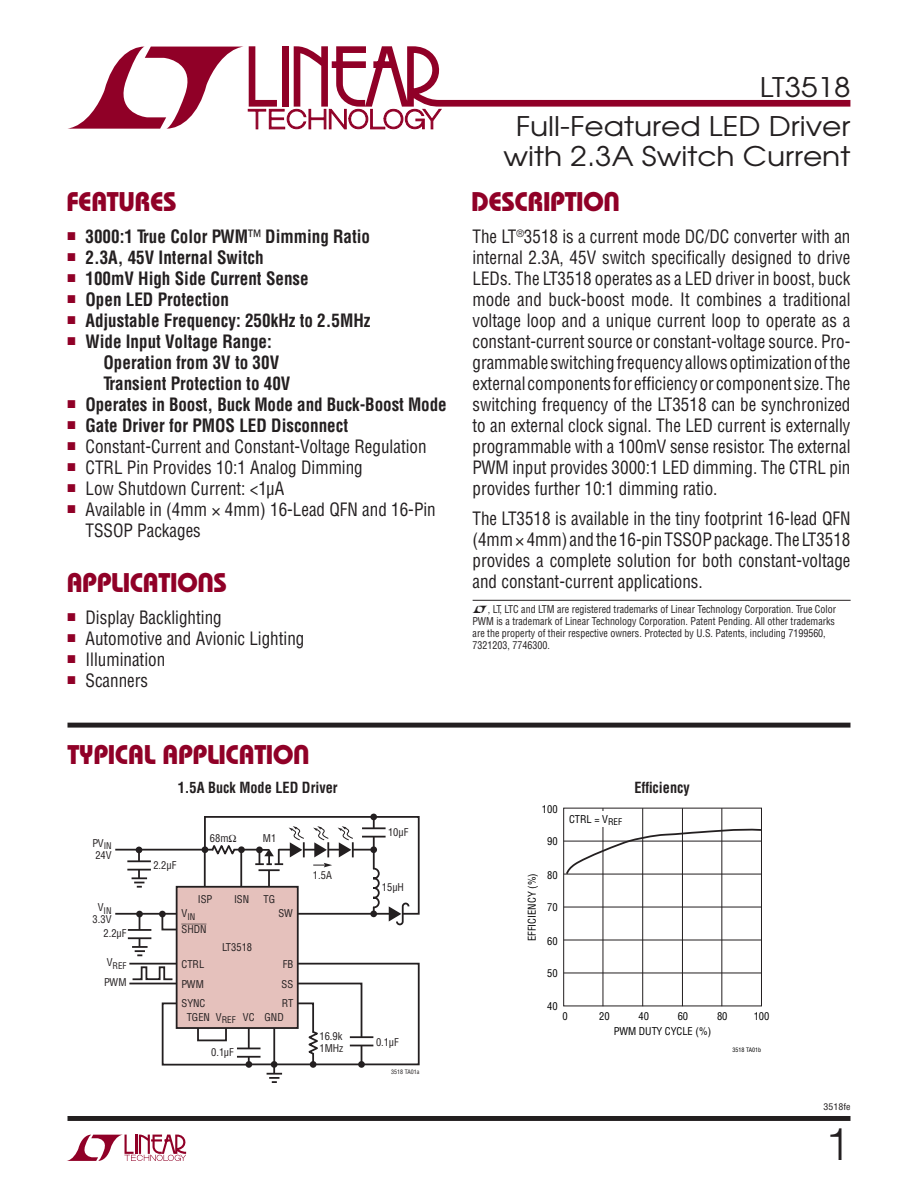
<style>
.page{position:relative;width:918px;height:1188px;background:#fff}
.page>*{position:absolute;margin:0;border:0;box-sizing:border-box;transform-origin:0 0}
.t1{font:300 45px "Helvetica";color:#231f20}
.t2{font:27px/30px "Avant Garde";color:#231f20;text-align:center;scale:1.1 1}
.t3{font:27px "Linear Bauhaus";letter-spacing:-.02em;color:#900027}
.t4{font:18px/21px "Linear Helv Cond";color:#231f20;text-align:justify;scale:.95 1}
.t5{font:700 18px/21px "Linear Helv Cond";color:#231f20;scale:.95 1}
.t6{font:700 15px "Linear Helv Cond";color:#231f20;scale:.95 1}
.t7{font:10.5px/12px "Linear Helv Cond";color:#231f20;scale:.95 1}
.t8{font:10.5px/19.5px "Linear Helv Cond";color:#231f20}
.t9{font:10.5px "Linear Helv Cond";color:#000}
.t10{font:10.5px "Linear Helv Cond Ovr";color:#231f20}
.t11{font:9px "Linear Helv Cond";color:#231f20}
.t12{font:9px "Linear Helv Cond";color:#231f20;scale:1.1 1}
.t13{font:6px "Linear Helv Cond";color:#231f20}
.t14{font:6px "Linear Helv Cond";color:#000}
.s1{font-weight:400}
</style>
<div class="page">
<svg style="left:67px;top:1135px;width:119px;height:26px"></svg>
<div style="left:68px;top:1116px;width:782px;height:5px;background:#231f20"></div>
<svg style="left:68px;top:46px;width:782px;height:83px"></svg>
<hr style="left:473px;top:600px;width:378px;height:1px;background:#231f20">
<div style="left:370px;top:814px;width:7px;height:6px;background:#231f20;border-radius:50%"></div>
<hr style="left:139px;top:916px;width:1px;height:33px;background:#231f20">
<svg style="left:132px;top:946px;width:16px;height:10px"></svg>
<div style="left:137px;top:930px;width:5px;height:8px;background:#fff"></div>
<hr style="left:128px;top:937px;width:23px;height:2px;background:#231f20">
<div style="left:177px;top:887px;width:121px;height:141px;background:#e5c1bc"></div>
<svg style="left:115px;top:815px;width:305px;height:116px"></svg>
<hr style="left:362px;top:827px;width:24px;height:2px;background:#231f20">
<hr style="left:362px;top:836px;width:24px;height:2px;background:#231f20">
<svg style="left:129px;top:962px;width:291px;height:121px"></svg>
<div style="left:563px;top:808px;width:199px;height:198px;border:1px solid #231f20"></div>
<hr style="left:564px;top:973px;width:197px;height:1px;background:#231f20">
<hr style="left:564px;top:940px;width:197px;height:1px;background:#231f20">
<hr style="left:564px;top:907px;width:197px;height:1px;background:#231f20">
<hr style="left:603px;top:808px;width:1px;height:198px;background:#231f20">
<hr style="left:642px;top:808px;width:1px;height:198px;background:#231f20">
<hr style="left:682px;top:808px;width:1px;height:198px;background:#231f20">
<hr style="left:722px;top:808px;width:1px;height:198px;background:#231f20">
<svg style="left:564px;top:828px;width:198px;height:48px"></svg>
<div style="left:566px;top:812px;width:49px;height:15px;background:#fff"></div>
<div style="left:68px;top:723px;width:782px;height:5px;background:#231f20"></div>
<h2 class="t2" style="left:760px;top:75px;width:84px">LT3518</h2>
<h2 class="t3" style="left:67px;top:192px;width:112px">FEATURES</h2>
<p class="t5" style="left:68px;top:228px;width:320px"><sup>■</sup> 3000:1 True Color PWM<span class="s1">™</span> Dimming Ratio</p>
<p class="t5" style="left:68px;top:249px;width:208px"><sup>■</sup> 2.3A, 45V Internal Switch</p>
<p class="t5" style="left:68px;top:270px;width:255px"><sup>■</sup> 100mV High Side Current Sense</p>
<p class="t5" style="left:68px;top:291px;width:171px"><sup>■</sup> Open LED Protection</p>
<p class="t5" style="left:68px;top:312px;width:320px"><sup>■</sup> Adjustable Frequency: 250kHz to 2.5MHz</p>
<p class="t5" style="left:103px;top:333px;width:198px;text-indent:-36px"><sup>■</sup> Wide Input Voltage Range:<br>Operation from 3V to 30V<br>Transient Protection to 40V</p>
<p class="t5" style="left:68px;top:396px;width:401px"><sup>■</sup> Operates in Boost, Buck Mode and Buck-Boost Mode</p>
<p class="t5" style="left:68px;top:417px;width:297px"><sup>■</sup> Gate Driver for PMOS LED Disconnect</p>
<p class="t4" style="left:68px;top:438px;width:380px"><sup>■</sup> Constant-Current and Constant-Voltage Regulation</p>
<p class="t4" style="left:68px;top:459px;width:312px"><sup>■</sup> CTRL Pin Provides 10:1 Analog Dimming</p>
<p class="t4" style="left:68px;top:480px;width:230px"><sup>■</sup> Low Shutdown Current: &lt;1μA</p>
<p class="t4" style="left:86px;top:501px;width:370px;text-indent:-18px"><sup>■</sup> Available in (4mm 4mm) 16-Lead QFN and 16-Pin<br>TSSOP Packages</p>
<h2 class="t3" style="left:66px;top:572px;width:162px">APPLICATIONS</h2>
<p class="t4" style="left:68px;top:609px;width:164px"><sup>■</sup> Display Backlighting</p>
<p class="t4" style="left:68px;top:630px;width:251px"><sup>■</sup> Automotive and Avionic Lighting</p>
<p class="t4" style="left:68px;top:651px;width:104px"><sup>■</sup> Illumination</p>
<p class="t4" style="left:68px;top:672px;width:86px"><sup>■</sup> Scanners</p>
<h2 class="t3" style="left:68px;top:745px;width:244px">TYPICAL APPLICATION</h2>
<h2 class="t2" style="left:504px;top:114px;width:317px">Full-Featured LED Driver with 2.3A Switch Current</h2>
<h2 class="t3" style="left:471px;top:192px;width:151px">DESCRIPTION</h2>
<p class="t4" style="left:472px;top:228px;width:399px">The LT<sup>®</sup>3518 is a current mode DC/DC converter with an internal 2.3A, 45V switch specifically designed to drive LEDs. The LT3518 operates as a LED driver in boost, buck mode and buck-boost mode. It combines a traditional voltage loop and a unique current loop to operate as a constant-current source or constant-voltage source. Pro&shy;grammable switching frequency allows optimization of the external components for efficiency or component size. The switching frequency of the LT3518 can be synchronized to an external clock signal. The LED current is externally programmable with a 100mV sense resistor. The external PWM input provides 3000:1 LED dimming. The CTRL pin provides further 10:1 dimming ratio.</p>
<p class="t4" style="left:472px;top:510px;width:399px">The LT3518 is available in the tiny footprint 16-lead QFN (4mm 4mm) and the 16-pin TSSOP package. The LT3518 provides a complete solution for both constant-voltage and constant-current applications.</p>
<p class="t7" style="left:473px;top:605px;width:384px;text-indent:15px">, LT, LTC and LTM are registered trademarks of Linear Technology Corporation. True Color PWM is a trademark of Linear Technology Corporation. Patent Pending. All other trademarks are the property of their respective owners. Protected by U.S. Patents, including 7199560, 7321203, 7746300.</p>
<p class="t6" style="left:178px;top:783px;width:170px">1.5A Buck Mode LED Driver</p>
<p class="t6" style="left:634px;top:782px;width:60px">Efficiency</p>
<p class="t8" style="left:92px;top:839px;width:21px;line-height:12px">PV<sub>IN<br></sub>24V</p>
<p class="t11" style="left:98px;top:907px;width:15px"><sup>V</sup>IN</p>
<p class="t8" style="left:93px;top:911px;width:20px">3.3V</p>
<p class="t8" style="left:103px;top:925px;width:25px">2.2μF</p>
<p class="t11" style="left:107px;top:962px;width:21px"><sup>V</sup>REF</p>
<p class="t8" style="left:104px;top:974px;width:24px">PWM</p>
<p class="t8" style="left:153px;top:856px;width:25px">2.2μF</p>
<p class="t8" style="left:210px;top:830px;width:28px">68mΩ</p>
<p class="t8" style="left:263px;top:830px;width:15px">M1</p>
<p class="t8" style="left:198px;top:890px;width:16px">ISP</p>
<p class="t8" style="left:234px;top:890px;width:17px">ISN</p>
<p class="t8" style="left:264px;top:890px;width:13px">TG</p>
<p class="t8" style="left:278px;top:905px;width:16px">SW</p>
<p class="t11" style="left:182px;top:913px;width:15px"><sup>V</sup>IN</p>
<p class="t10" style="left:182px;top:923px;width:27px">SHDN</p>
<p class="t8" style="left:182px;top:956px;width:25px">CTRL<br>PWM<br>SYNC</p>
<p class="t8" style="left:282px;top:956px;width:13px;text-align:justify">FB SS RT</p>
<p class="t8" style="left:222px;top:939px;width:32px">LT3518</p>
<p class="t8" style="left:216px;top:1008px;width:40px">V<sub>REF</sub> VC</p>
<p class="t8" style="left:187px;top:1008px;width:25px">TGEN</p>
<p class="t8" style="left:265px;top:1008px;width:21px">GND</p>
<p class="t8" style="left:211px;top:1044px;width:24px">0.1μF</p>
<p class="t8" style="left:313px;top:866px;width:20px">1.5A</p>
<p class="t8" style="left:319px;top:1032px;width:25px;line-height:12px">16.9k<br>1MHz</p>
<p class="t8" style="left:388px;top:823px;width:22px">10μF</p>
<p class="t8" style="left:382px;top:879px;width:24px">15μH</p>
<p class="t8" style="left:376px;top:1034px;width:24px">0.1μF</p>
<p class="t13" style="left:391px;top:1070px;width:30px">3518 TA01a</p>
<p class="t9" style="left:542px;top:805px;width:17px">100</p>
<p class="t9" style="left:547px;top:837px;width:12px">90</p>
<p class="t9" style="left:528px;top:941px;width:69px;rotate:-90deg">EFFICIENCY (%)</p>
<p class="t9" style="left:547px;top:871px;width:12px">80</p>
<p class="t9" style="left:547px;top:903px;width:12px">70</p>
<p class="t9" style="left:547px;top:937px;width:12px">60</p>
<p class="t9" style="left:547px;top:970px;width:12px">50</p>
<p class="t9" style="left:547px;top:1002px;width:12px">40</p>
<p class="t9" style="left:569px;top:815px;width:55px">CTRL = V<sub>REF</sub></p>
<p class="t9" style="left:562px;top:1013px;width:7px">0</p>
<p class="t9" style="left:599px;top:1013px;width:12px">20</p>
<p class="t9" style="left:638px;top:1013px;width:12px">40</p>
<p class="t9" style="left:678px;top:1013px;width:12px">60</p>
<p class="t9" style="left:717px;top:1013px;width:12px">80</p>
<p class="t9" style="left:614px;top:1027px;width:99px">PWM DUTY CYCLE (%)</p>
<p class="t9" style="left:754px;top:1013px;width:17px">100</p>
<p class="t14" style="left:733px;top:1047px;width:30px">3518 TA01b</p>
<p class="t12" style="left:824px;top:1104px;width:26px">3518fe</p>
<h1 class="t1" style="left:825px;top:1126px;width:27px">1</h1>
</div>
